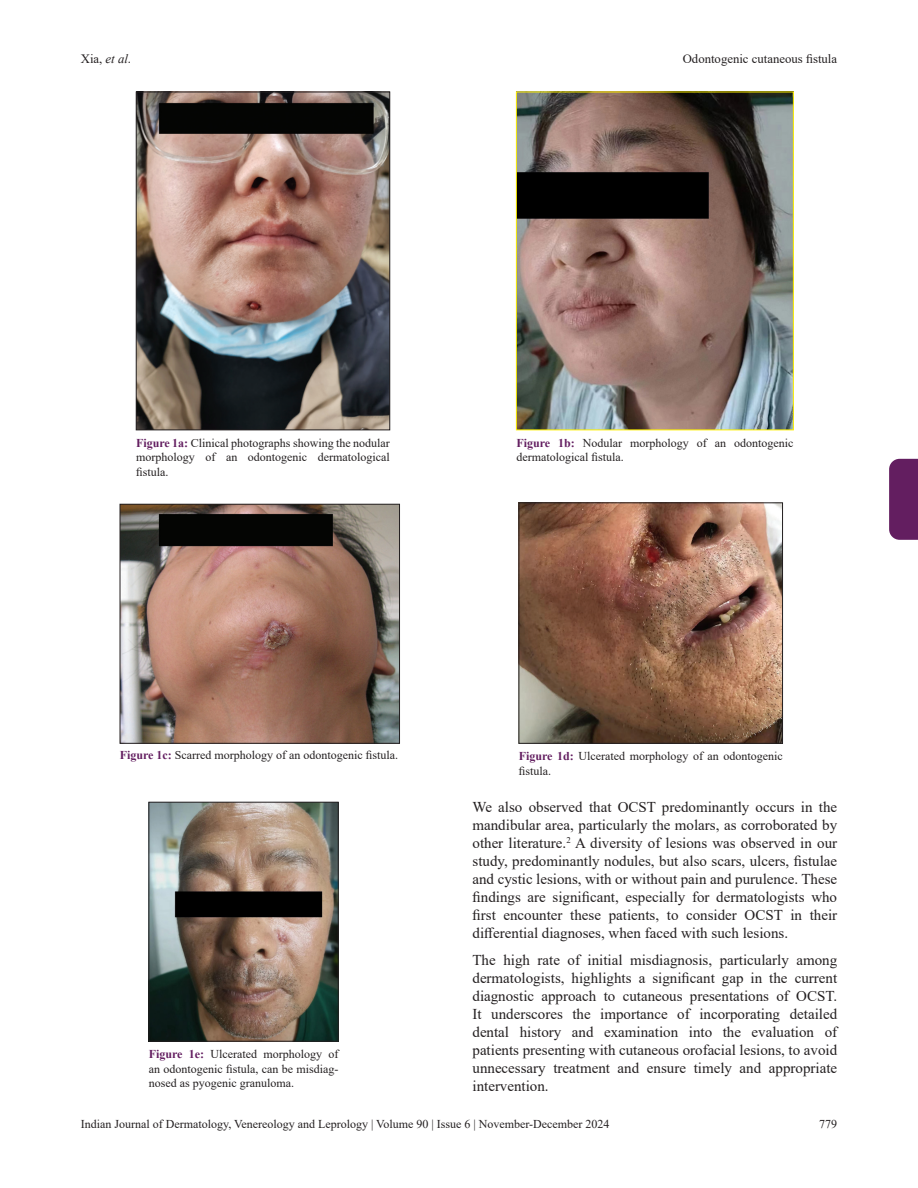
<style>
.page{position:relative;width:918px;height:1188px;background:#fff}
.page>*{position:absolute;margin:0;border:0;box-sizing:border-box;transform-origin:0 0}
.para{font:15px/18px "Times New Roman";color:#231f20;text-align:justify}
.t1{font:12.75px "Times New Roman";color:#231f20}
.float_figure_figure{font:12px/14.4px "Times New Roman";color:#231f20;text-align:justify}
.s1{font-style:italic}
.s2{font-weight:700;color:#631e60}
</style>
<div class="page">
<div style="left:889px;top:459px;width:29px;height:81px;background:#631e60"></div>
<img style="left:122px;top:506px;width:276px;height:236px">
<div style="left:120px;top:504px;width:280px;height:240px;border:1px solid #231f20"></div>
<img style="left:138px;top:94px;width:250px;height:334px">
<div style="left:136px;top:92px;width:254px;height:338px;border:1px solid #231f20"></div>
<img style="left:518px;top:94px;width:274px;height:334px">
<div style="left:516px;top:92px;width:278px;height:338px;border:1px solid #fff101"></div>
<img style="left:521px;top:504px;width:260px;height:238px">
<div style="left:519px;top:502px;width:264px;height:242px;border:1px solid #231f20"></div>
<img style="left:150px;top:804px;width:187px;height:236px">
<div style="left:148px;top:802px;width:191px;height:240px;border:1px solid #231f20"></div>
<p class="t1" style="left:81px;top:50px;width:52px">Xia, <span class="s1">et al</span>.</p>
<p class="t1" style="left:683px;top:50px;width:156px">Odontogenic cutaneous fistula</p>
<p class="float_figure_figure" style="left:136px;top:435px;width:255px"><span class="s2">Figure 1a:</span> Clinical photographs showing the nodular morphology of an odontogenic dermatological fistula.</p>
<p class="float_figure_figure" style="left:516px;top:435px;width:279px"><span class="s2">Figure 1b:</span> Nodular morphology of an odontogenic dermatological fistula.</p>
<p class="float_figure_figure" style="left:120px;top:748px;width:280px"><span class="s2">Figure 1c:</span> Scarred morphology of an odontogenic fistula.</p>
<p class="float_figure_figure" style="left:149px;top:1047px;width:191px"><span class="s2">Figure 1e:</span> Ulcerated morphology of an odontogenic fistula, can be misdiag&shy;nosed as pyogenic granuloma.</p>
<p class="float_figure_figure" style="left:519px;top:749px;width:266px"><span class="s2">Figure 1d:</span> Ulcerated morphology of an odontogenic fistula.</p>
<p class="para" style="left:472px;top:798px;width:366px">We also observed that OCST predominantly occurs in the mandibular area, particularly the molars, as corroborated by other literature.<sup>2</sup> A diversity of lesions was observed in our study, predominantly nodules, but also scars, ulcers, fistulae and cystic lesions, with or without pain and purulence. These findings are significant, especially for dermatologists who first encounter these patients, to consider OCST in their differential diagnoses, when faced with such lesions.</p>
<p class="para" style="left:472px;top:951px;width:366px">The high rate of initial misdiagnosis, particularly among dermatologists, highlights a significant gap in the current diagnostic approach to cutaneous presentations of OCST.<br>It underscores the importance of incorporating detailed dental history and examination into the evaluation of patients presenting with cutaneous orofacial lesions, to avoid unnecessary treatment and ensure timely and appropriate intervention.</p>
<p class="float_figure_figure" style="left:81px;top:1117px;width:530px">Indian Journal of Dermatology, Venereology and Leprology | Volume 90 | Issue 6 | November-December 2024</p>
<p class="float_figure_figure" style="left:819px;top:1117px;width:19px">779</p>
</div>
